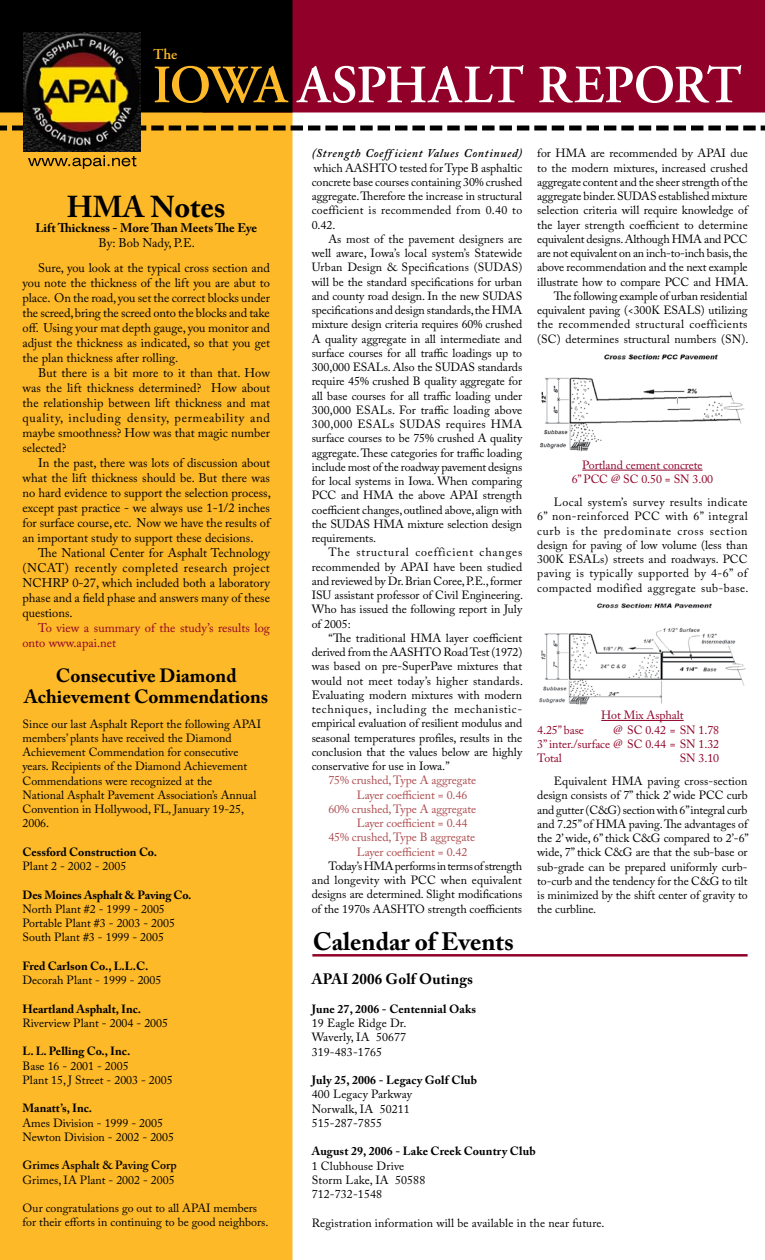
<style>
.page{position:relative;width:765px;height:1260px;background:#fff}
.page>*{position:absolute;margin:0;border:0;box-sizing:border-box;transform-origin:0 0}
.t1{font:600 53.75px "Adobe Garamond";letter-spacing:-.025em;color:#fff}
.t2{font:700 30px "Adobe Caslon Pro";color:#000}
.t3{font:700 25px "Adobe Caslon Pro";color:#000}
.t4{font:700 19px/21.2px "Adobe Caslon Pro";color:#000;text-align:center}
.t5{font:700 15px "Adobe Caslon Pro";letter-spacing:.01em;color:#000}
.t6{font:600 15px "Adobe Garamond";color:#fdb927}
.t7{font:12.5px/15px "Adobe Caslon Pro";color:#000;text-align:justify}
.t8{font:12.5px/15px "Adobe Caslon Pro";color:#900028}
.t9{font:700 12.5px "Adobe Caslon Pro";color:#000}
.t10{font:11.88px/14.2px "Adobe Caslon Pro";color:#000;text-align:justify}
.t11{font:700 11.88px "Adobe Caslon Pro";color:#000}
.t12{font:11.88px "Adobe Caslon Pro";letter-spacing:-.005em;color:#ac4a4d}
.t13{font:11.88px/14.2px "Adobe Caslon Pro";letter-spacing:-.005em;color:#900028;text-align:center}
.t14{font:italic 600 11.88px "Adobe Caslon Pro";letter-spacing:.05em;color:#000}
.t15{font:600 11.88px "Adobe Caslon Pro";color:#000}
.s1{color:#fdb927}
</style>
<div class="page">
<div style="left:0;top:112px;width:292px;height:1148px;background:#fdb927"></div>
<div style="left:292px;top:0;width:473px;height:112px;background:#900028"></div>
<div style="left:0;top:0;width:292px;height:112px;background:#000"></div>
<hr style="left:312px;top:954px;width:436px;height:3px;background:#900028">
<svg style="left:0;top:126px;width:765px;height:5px"></svg>
<img style="left:24px;top:33px;width:117px;height:118px">
<hr style="left:582px;top:470px;width:121px;height:1px;background:#900028">
<hr style="left:601px;top:720px;width:83px;height:1px;background:#900028">
<img style="left:540px;top:354px;width:205px;height:98px">
<img style="left:539px;top:603px;width:207px;height:102px">
<svg style="left:28px;top:155px;width:108px;height:14px"></svg>
<p class="t6" style="left:153px;top:46px;width:26px">The</p>
<h1 class="t1" style="left:153px;top:56px;width:591px"><span class="s1">IOWA</span> ASPHALT REPORT</h1>
<h2 class="t2" style="left:67px;top:189px;width:160px">HMA Notes</h2>
<p class="t9" style="left:35px;top:220px;width:223px">Lift Thickness - More Than Meets The Eye</p>
<p class="t7" style="left:38px;top:230px;width:233px;line-height:25px;text-indent:60px">By: Bob Nady, P.E.<br>Sure, you look at the typical cross section and</p>
<p class="t7" style="left:22px;top:275px;width:249px">you note the thickness of the lift you are abut to place. On the road, you set the correct blocks under the screed, bring the screed onto the blocks and take off. Using your mat depth gauge, you monitor and adjust the thickness as indicated, so that you get the plan thickness after rolling.</p>
<p class="t7" style="left:22px;top:365px;width:249px;text-indent:16px">But there is a bit more to it than that. How was the lift thickness determined? How about the relationship between lift thickness and mat quality, including density, permeability and maybe smoothness? How was that magic number selected?</p>
<p class="t7" style="left:22px;top:455px;width:250px;text-indent:16px">In the past, there was lots of discussion about what the lift thickness should be. But there was no hard evidence to support the selection process, except past practice - we always use 1-1/2 inches for surface course, etc. Now we have the results of an important study to support these decisions.</p>
<p class="t7" style="left:22px;top:545px;width:249px;text-indent:16px">The National Center for Asphalt Technology (NCAT) recently completed research project NCHRP 0-27, which included both a laboratory phase and a field phase and answers many of these questions.</p>
<p class="t8" style="left:22px;top:620px;width:249px;text-indent:16px">To view a summary of the study’s results log onto www.apai.net</p>
<h3 class="t4" style="left:24px;top:665px;width:246px">Consecutive diamond<br>Achievement Commendations</h3>
<p class="t10" style="left:22px;top:716px;width:240px;text-align:left">Since our last Asphalt Report the following APAI members’ plants have received the Diamond Achievement Commendation for consecutive years. Recipients of the Diamond Achievement Commendations were recognized at the<br>National Asphalt Pavement Association’s Annual Convention in Hollywood, FL, January 19-25, 2006.</p>
<p class="t11" style="left:22px;top:845px;width:136px">Cessford Construction Co.</p>
<p class="t10" style="left:22px;top:859px;width:105px">Plant 2 - 2002 - 2005</p>
<p class="t11" style="left:22px;top:888px;width:170px">Des Moines Asphalt &amp; Paving Co.</p>
<p class="t10" style="left:22px;top:902px;width:154px;text-align:left">North Plant #2 - 1999 - 2005<br>Portable Plant #3 - 2003 - 2005<br>South Plant #3 - 1999 - 2005</p>
<p class="t11" style="left:22px;top:959px;width:127px">Fred Carlson Co., L.L.C.</p>
<p class="t10" style="left:22px;top:973px;width:140px">Decorah Plant - 1999 - 2005</p>
<p class="t11" style="left:22px;top:1002px;width:120px">Heartland Asphalt, Inc.</p>
<p class="t10" style="left:22px;top:1016px;width:147px">Riverview Plant - 2004 - 2005</p>
<p class="t11" style="left:22px;top:1044px;width:109px">L. L. Pelling Co., Inc.</p>
<p class="t10" style="left:22px;top:1058px;width:152px">Base 16 - 2001 - 2005<br>Plant 15, J Street - 2003 - 2005</p>
<p class="t11" style="left:22px;top:1101px;width:71px">Manatt’s, Inc.</p>
<p class="t10" style="left:22px;top:1115px;width:153px">Ames Division - 1999 - 2005<br>Newton Division - 2002 - 2005</p>
<p class="t15" style="left:22px;top:1158px;width:156px">Grimes Asphalt &amp; Paving Corp</p>
<p class="t10" style="left:22px;top:1172px;width:154px">Grimes, IA Plant - 2002 - 2005</p>
<p class="t10" style="left:22px;top:1201px;width:247px">Our congratulations go out to all APAI members for their efforts in continuing to be good neighbors.</p>
<p class="t14" style="left:312px;top:146px;width:212px">(Strength Coeff icient Values Continued)</p>
<p class="t10" style="left:312px;top:161px;width:212px">which AASHTO tested for Type B asphaltic concrete base courses containing 30% crushed aggregate. Therefore the increase in structural coefficient is recommended from 0.40 to 0.42.</p>
<p class="t10" style="left:312px;top:232px;width:212px;text-indent:17px">As most of the pavement designers are well aware, Iowa’s local system’s Statewide Urban Design &amp; Specifications (SUDAS) will be the standard specifications for urban and county road design. In the new SUDAS specifications and design standards, the HMA mixture design criteria requires 60% crushed A quality aggregate in all intermediate and surface courses for all traffic loadings up to 300,000 ESALs. Also the SUDAS standards require 45% crushed B quality aggregate for all base courses for all traffic loading under 300,000 ESALs. For traffic loading above 300,000 ESALs SUDAS requires HMA surface courses to be 75% crushed A quality aggregate. These categories for traffic loading include most of the roadway pavement designs for local systems in Iowa. When comparing PCC and HMA the above APAI strength coefficient changes, outlined above, align with the SUDAS HMA mixture selection design requirements.</p>
<p class="t10" style="left:312px;top:545px;width:213px;text-indent:17px">The structural coefficient changes recommended by APAI have been studied and reviewed by Dr. Brian Coree, P.E., former ISU assistant professor of Civil Engineering.<br>Who has issued the following report in July of 2005:</p>
<p class="t10" style="left:312px;top:631px;width:213px;text-indent:17px">“The traditional HMA layer coefficient derived from the AASHTO Road Test (1972) was based on pre-SuperPave mixtures that would not meet today’s higher standards.<br>Evaluating modern mixtures with modern techniques, including the mechanistic&shy;empirical evaluation of resilient modulus and seasonal temperatures profiles, results in the conclusion that the values below are highly conservative for use in Iowa.”</p>
<p class="t12" style="left:328px;top:773px;width:149px">75% crushed, Type A aggregate</p>
<p class="t12" style="left:357px;top:788px;width:112px">Layer coefficient = 0.46</p>
<p class="t12" style="left:328px;top:802px;width:149px">60% crushed, Type A aggregate</p>
<p class="t12" style="left:357px;top:816px;width:112px">Layer coefficient = 0.44</p>
<p class="t12" style="left:328px;top:830px;width:148px">45% crushed, Type B aggregate</p>
<p class="t12" style="left:357px;top:845px;width:112px">Layer coefficient = 0.42</p>
<p class="t10" style="left:312px;top:859px;width:212px;text-indent:17px">Today’s HMA performs in terms of strength and longevity with PCC when equivalent designs are determined. Slight modifications of the 1970s AASHTO strength coefficients</p>
<h3 class="t3" style="left:313px;top:926px;width:202px">Calendar of Events</h3>
<p class="t10" style="left:537px;top:146px;width:213px;text-align:right">for HMA are recommended by APAI due to the modern mixtures, increased crushed aggregate content and the sheer strength of the aggregate binder. SUDAS established mixture selection criteria will require knowledge of the layer strength coefficient to determine equivalent designs. Although HMA and PCC are not equivalent on an inch-to-inch basis, the above recommendation and the next example illustrate how to compare PCC and HMA.<br>The following example of urban residential equivalent paving (&lt;300K ESALS) utilizing the recommended structural coefficients (SC) determines structural numbers (SN).</p>
<p class="t13" style="left:572px;top:458px;width:143px">Portland cement concrete<br>6” PCC @ SC 0.50 = SN 3.00</p>
<p class="t10" style="left:537px;top:495px;width:213px;text-indent:17px">Local system’s survey results indicate 6” non-reinforced PCC with 6” integral curb is the predominate cross section design for paving of low volume (less than 300K ESALs) streets and roadways. PCC paving is typically supported by 4-6” of compacted modified aggregate sub-base.</p>
<p class="t13" style="left:601px;top:708px;width:84px">Hot Mix Asphalt</p>
<p class="t13" style="left:537px;top:722px;width:48px">4.25” base</p>
<p class="t13" style="left:537px;top:722px;width:183px;text-align:justify;text-indent:76px">@ SC 0.42 = SN 1.78<br>3” inter./surface @ SC 0.44 = SN 1.32<br>Total</p>
<p class="t13" style="left:680px;top:751px;width:41px">SN 3.10</p>
<p class="t10" style="left:537px;top:774px;width:213px;text-indent:17px">Equivalent HMA paving cross-section design consists of 7” thick 2’ wide PCC curb and gutter (C&amp;G) section with 6” integral curb and 7.25” of HMA paving. The advantages of the 2’ wide, 6” thick C&amp;G compared to 2’-6” wide, 7” thick C&amp;G are that the sub-base or sub-grade can be prepared uniformly curb&shy;to-curb and the tendency for the C&amp;G to tilt is minimized by the shift center of gravity to the curbline.</p>
<p class="t5" style="left:312px;top:970px;width:163px">APAI 2006 Golf Outings</p>
<p class="t11" style="left:312px;top:1002px;width:166px">June 27, 2006 - Centennial Oaks</p>
<p class="t10" style="left:312px;top:1016px;width:96px">19 Eagle Ridge Dr.<br>Waverly, IA 50677<br>319-483-1765</p>
<p class="t11" style="left:312px;top:1073px;width:167px">July 25, 2006 - Legacy Golf Club</p>
<p class="t10" style="left:312px;top:1087px;width:102px;text-align:left">400 Legacy Parkway<br>Norwalk, IA 50211<br>515-287-7855</p>
<p class="t11" style="left:312px;top:1144px;width:225px">August 29, 2006 - Lake Creek Country Club</p>
<p class="t10" style="left:312px;top:1158px;width:115px;text-align:left">1 Clubhouse Drive<br>Storm Lake, IA 50588<br>712-732-1548</p>
<p class="t10" style="left:312px;top:1215px;width:294px">Registration information will be available in the near future.</p>
</div>
